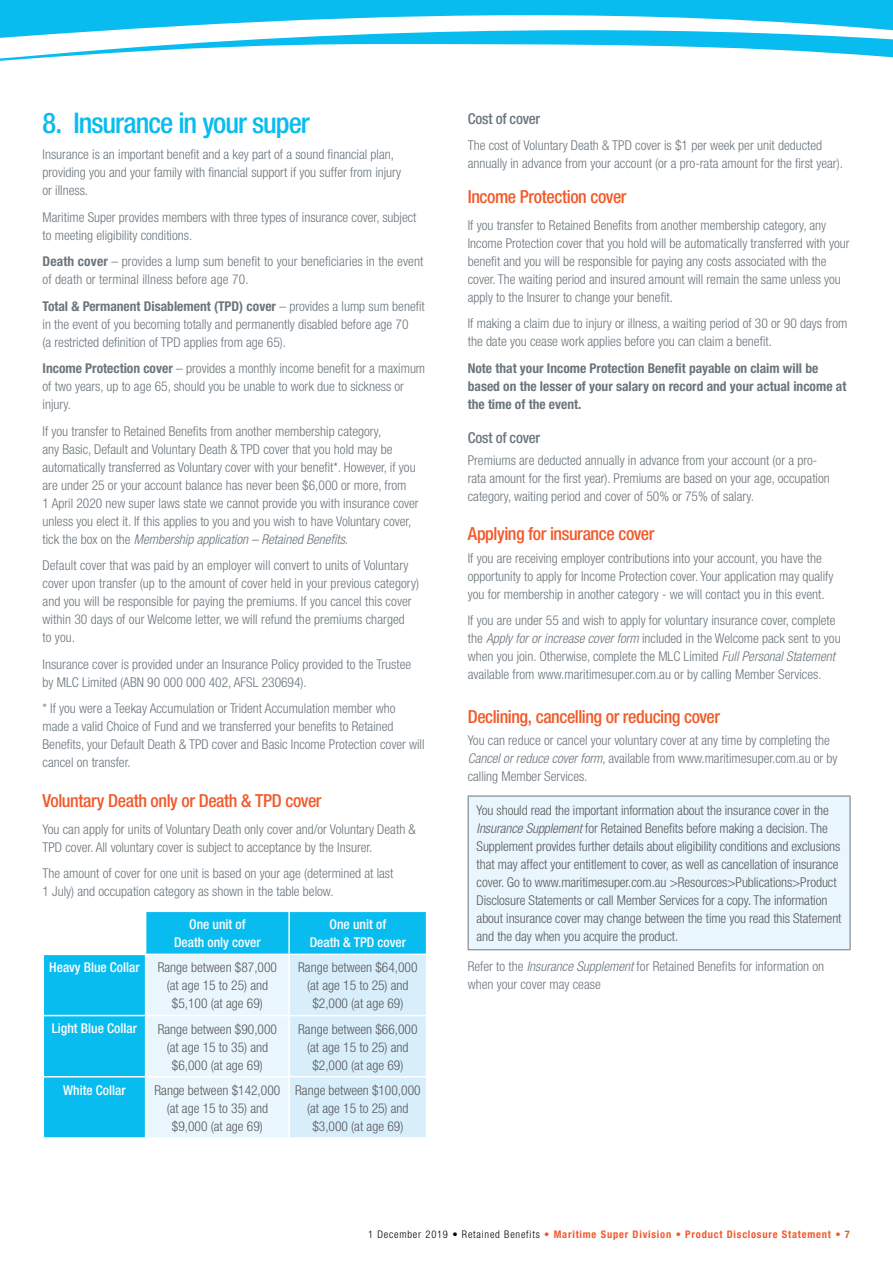
<style>
.page{position:relative;width:893px;height:1263px;background:#fff}
.page>*{position:absolute;margin:0;border:0;box-sizing:border-box;transform-origin:0 0}
.t1{font:500 condensed 28.5px "Helvetica Neue";letter-spacing:-.035em;color:#09bcef}
.t2{font:500 condensed 18px "Helvetica Neue";letter-spacing:-.025em;color:#f15a2a}
.t3{font:500 condensed 15px "Helvetica Neue";letter-spacing:-.015em;color:#6a757c}
.t4{font:300 condensed 13.5px/18px "Helvetica Neue";color:#6a757c}
.t5{font:300 condensed 13.5px/18px "Helvetica Neue";letter-spacing:-.005em;color:#58595b;text-align:center}
.t6{font:700 condensed 13.5px/18px "Helvetica Neue";color:#6a757c}
.t7{font:500 condensed 13.5px/18px "Helvetica Neue";color:#fff;text-align:center}
.t8{font:700 condensed 10.5px "Helvetica Neue";letter-spacing:.075em;color:#f15a2a}
.s1{font-weight:700}
.s2{font-style:italic}
.s3{font-weight:300;color:#000}
.s4{font-weight:300}
</style>
<div class="page">
<svg style="left:0;top:0;width:893px;height:61px;fill:#09bcef"></svg>
<svg style="left:44px;top:912px;width:382px;height:225px;background:#28c4f1"></svg>
<svg style="left:146px;top:955px;width:280px;height:182px;background:#e1f2fc"></svg>
<hr style="left:145px;top:912px;width:1px;height:41px;background:#fff">
<hr style="left:288px;top:912px;width:2px;height:41px;background:#fff">
<hr style="left:43px;top:953px;width:103px;height:2px;background:#fff">
<hr style="left:146px;top:953px;width:143px;height:2px;background:#fff">
<hr style="left:145px;top:955px;width:1px;height:60px;background:#fff">
<hr style="left:289px;top:953px;width:138px;height:2px;background:#fff">
<hr style="left:288px;top:955px;width:2px;height:60px;background:#fff">
<hr style="left:43px;top:1015px;width:103px;height:1px;background:#fff">
<hr style="left:146px;top:1015px;width:143px;height:1px;background:#fff">
<hr style="left:145px;top:1016px;width:1px;height:60px;background:#fff">
<hr style="left:289px;top:1015px;width:138px;height:1px;background:#fff">
<hr style="left:288px;top:1016px;width:2px;height:60px;background:#fff">
<hr style="left:43px;top:1076px;width:103px;height:1px;background:#fff">
<hr style="left:146px;top:1076px;width:143px;height:1px;background:#fff">
<hr style="left:145px;top:1077px;width:1px;height:60px;background:#fff">
<hr style="left:289px;top:1076px;width:138px;height:1px;background:#fff">
<hr style="left:288px;top:1077px;width:2px;height:60px;background:#fff">
<div style="left:468px;top:796px;width:382px;height:154px;background:#eaf6fd"></div>
<hr style="left:468px;top:796px;width:1px;height:153px;background:#6a757c">
<hr style="left:468px;top:796px;width:382px;height:1px;background:#6a757c">
<hr style="left:850px;top:796px;width:1px;height:153px;background:#6a757c">
<hr style="left:468px;top:949px;width:382px;height:1px;background:#6a757c">
<h1 class="t1" style="left:43px;top:106px;width:269px">8. Insurance in your super</h1>
<p class="t4" style="left:43px;top:146px;width:360px">Insurance is an important benefit and a key part of a sound financial plan, providing you and your family with financial support if you suffer from injury or illness.</p>
<p class="t4" style="left:43px;top:208px;width:376px">Maritime Super provides members with three types of insurance cover, subject to meeting eligibility conditions.</p>
<p class="t4" style="left:43px;top:253px;width:382px"><span class="s1">Death cover</span> – provides a lump sum benefit to your beneficiaries in the event of death or terminal illness before age 70.</p>
<p class="t4" style="left:43px;top:297px;width:384px"><span class="s1">Total &amp; Permanent Disablement (TPD) cover</span> – provides a lump sum benefit in the event of you becoming totally and permanently disabled before age 70<br>(a restricted definition of TPD applies from age 65).</p>
<p class="t4" style="left:43px;top:359px;width:384px"><span class="s1">Income Protection cover</span> – provides a monthly income benefit for a maximum of two years, up to age 65, should you be unable to work due to sickness or injury.</p>
<p class="t4" style="left:43px;top:422px;width:378px">If you transfer to Retained Benefits from another membership category,<br>any Basic, Default and Voluntary Death &amp; TPD cover that you hold may be automatically transferred as Voluntary cover with your benefit*. However, if you are under 25 or your account balance has never been $6,000 or more, from<br>1 April 2020 new super laws state we cannot provide you with insurance cover unless you elect it. If this applies to you and you wish to have Voluntary cover, tick the box on the <span class="s2">Membership application – Retained Benefits</span>.</p>
<p class="t4" style="left:43px;top:556px;width:378px">Default cover that was paid by an employer will convert to units of Voluntary cover upon transfer (up to the amount of cover held in your previous category) and you will be responsible for paying the premiums. If you cancel this cover within 30 days of our Welcome letter, we will refund the premiums charged<br>to you.</p>
<p class="t4" style="left:43px;top:655px;width:370px">Insurance cover is provided under an Insurance Policy provided to the Trustee by MLC Limited (ABN 90 000 000 402, AFSL 230694).</p>
<p class="t4" style="left:43px;top:699px;width:383px">* If you were a Teekay Accumulation or Trident Accumulation member who made a valid Choice of Fund and we transferred your benefits to Retained Benefits, your Default Death &amp; TPD cover and Basic Income Protection cover will cancel on transfer.</p>
<h2 class="t2" style="left:43px;top:790px;width:281px">Voluntary Death only or Death &amp; TPD cover</h2>
<p class="t4" style="left:43px;top:820px;width:375px">You can apply for units of Voluntary Death only cover and/or Voluntary Death &amp;<br>TPD cover. All voluntary cover is subject to acceptance by the Insurer.</p>
<p class="t4" style="left:43px;top:864px;width:352px">The amount of cover for one unit is based on your age (determined at last<br>1 July) and occupation category as shown in the table below.</p>
<p class="t7" style="left:174px;top:915px;width:88px">One unit of<br>Death only cover</p>
<p class="t7" style="left:310px;top:915px;width:98px">One unit of<br>Death &amp; TPD cover</p>
<p class="t7" style="left:49px;top:958px;width:92px">Heavy Blue Collar</p>
<p class="t5" style="left:158px;top:958px;width:121px">Range between $87,000 (at age 15 to 25) and $5,100 (at age 69)</p>
<p class="t5" style="left:298px;top:958px;width:121px">Range between $64,000 (at age 15 to 25) and $2,000 (at age 69)</p>
<p class="t7" style="left:52px;top:1019px;width:86px">Light Blue Collar</p>
<p class="t5" style="left:158px;top:1020px;width:121px">Range between $90,000 (at age 15 to 35) and $6,000 (at age 69)</p>
<p class="t5" style="left:298px;top:1020px;width:121px">Range between $66,000 (at age 15 to 25) and $2,000 (at age 69)</p>
<p class="t7" style="left:63px;top:1080px;width:64px">White Collar</p>
<p class="t5" style="left:154px;top:1081px;width:127px">Range between $142,000 (at age 15 to 35) and $9,000 (at age 69)</p>
<p class="t5" style="left:295px;top:1081px;width:127px">Range between $100,000 (at age 15 to 25) and $3,000 (at age 69)</p>
<p class="t3" style="left:468px;top:109px;width:74px">Cost of cover</p>
<p class="t4" style="left:468px;top:136px;width:377px">The cost of Voluntary Death &amp; TPD cover is $1 per week per unit deducted annually in advance from your account (or a pro-rata amount for the first year).</p>
<h2 class="t2" style="left:468px;top:186px;width:160px">Income Protection cover</h2>
<p class="t4" style="left:468px;top:216px;width:383px">If you transfer to Retained Benefits from another membership category, any Income Protection cover that you hold will be automatically transferred with your benefit and you will be responsible for paying any costs associated with the cover. The waiting period and insured amount will remain the same unless you apply to the Insurer to change your benefit.</p>
<p class="t4" style="left:468px;top:314px;width:381px">If making a claim due to injury or illness, a waiting period of 30 or 90 days from the date you cease work applies before you can claim a benefit.</p>
<p class="t6" style="left:468px;top:359px;width:380px">Note that your Income Protection Benefit payable on claim will be based on the lesser of your salary on record and your actual income at the time of the event.</p>
<p class="t3" style="left:468px;top:428px;width:74px">Cost of cover</p>
<p class="t4" style="left:468px;top:451px;width:364px">Premiums are deducted annually in advance from your account (or a pro&shy;rata amount for the first year). Premiums are based on your age, occupation category, waiting period and cover of 50% or 75% of salary.</p>
<h2 class="t2" style="left:468px;top:523px;width:188px">Applying for insurance cover</h2>
<p class="t4" style="left:468px;top:549px;width:367px">If you are receiving employer contributions into your account, you have the opportunity to apply for Income Protection cover. Your application may qualify you for membership in another category - we will contact you in this event.</p>
<p class="t4" style="left:468px;top:611px;width:374px">If you are under 55 and wish to apply for voluntary insurance cover, complete the <span class="s2">Apply for or increase cover form</span> included in the Welcome pack sent to you when you join. Otherwise, complete the MLC Limited <span class="s2">Full Personal Statement </span>available from www.maritimesuper.com.au or by calling Member Services.</p>
<h2 class="t2" style="left:468px;top:706px;width:254px">Declining, cancelling or reducing cover</h2>
<p class="t4" style="left:468px;top:731px;width:371px">You can reduce or cancel your voluntary cover at any time by completing the<br><span class="s2">Cancel or reduce cover form</span>, available from www.maritimesuper.com.au or by calling Member Services.</p>
<p class="t5" style="left:477px;top:801px;width:366px;text-align:left">You should read the important information about the insurance cover in the <span class="s2">Insurance Supplement</span> for Retained Benefits before making a decision. The Supplement provides further details about eligibility conditions and exclusions that may affect your entitlement to cover, as well as cancellation of insurance cover. Go to www.maritimesuper.com.au &gt;Resources&gt;Publications&gt;Product Disclosure Statements or call Member Services for a copy. The information about insurance cover may change between the time you read this Statement and the day when you acquire the product.</p>
<p class="t4" style="left:468px;top:957px;width:358px">Refer to the <span class="s2">Insurance Supplement</span> for Retained Benefits for information on when your cover may cease</p>
<p class="t8" style="left:368px;top:1228px;width:483px"><span class="s3">1 December 2019 • Retained Benefits</span> <span class="s4">•</span> Maritime Super Division • Product Disclosure Statement • 7</p>
</div>
